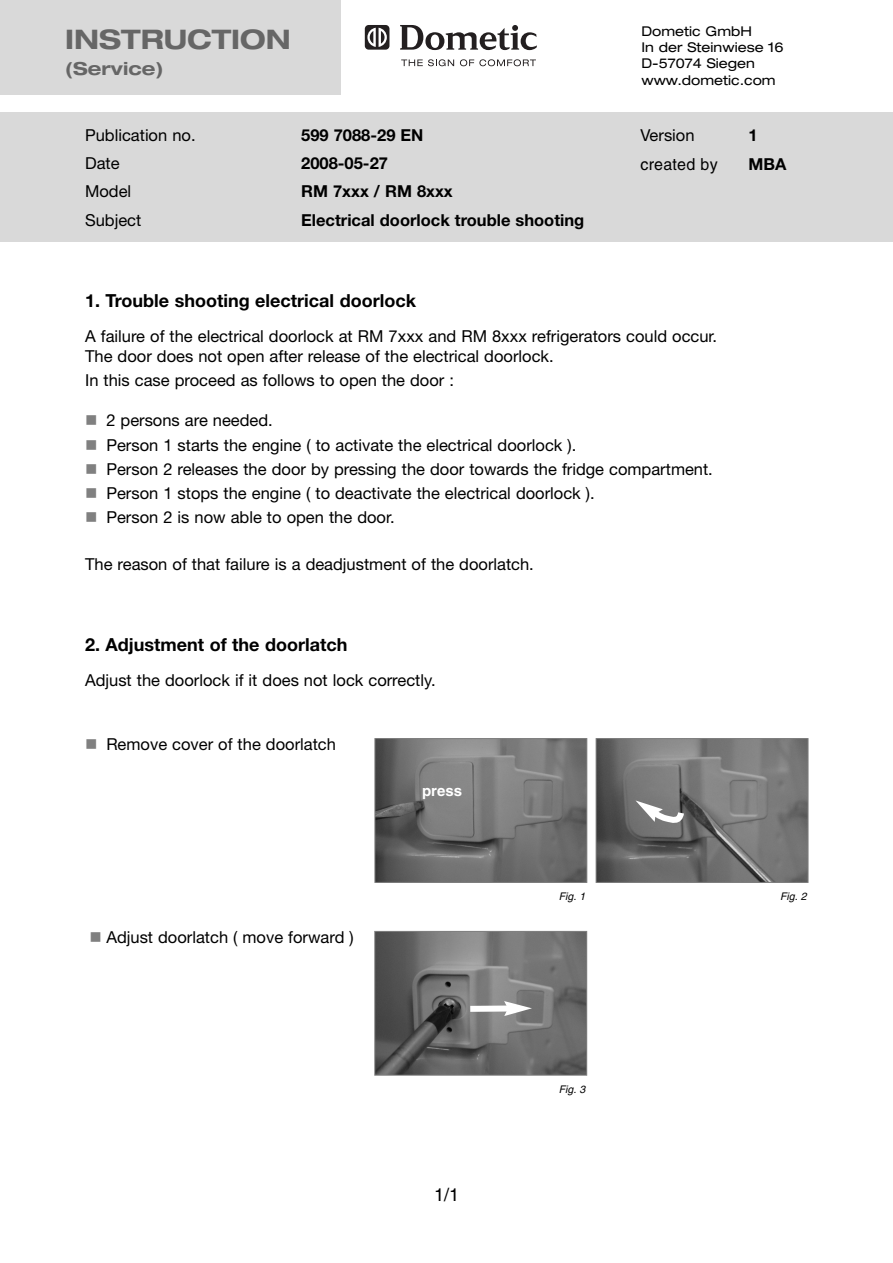
<style>
.page{position:relative;width:893px;height:1263px;background:#fff}
.page>*{position:absolute;margin:0;border:0;box-sizing:border-box;transform-origin:0 0}
.t1{font:700 expanded 27px "Helvetica Neue LT";color:#666}
.t2{font:700 18px "Helvetica Neue";color:#000}
.t3{font:700 expanded 18px "Helvetica Neue LT";color:#666}
.t4{font:18px "Helvetica";color:#000}
.t5{font:16.5px/19.8px "Helvetica Neue";color:#000}
.t6{font:700 16.5px "Helvetica Neue";color:#000}
.t7{font:16.5px "TT1 DA39 O00";color:#000}
.t8{font:700 15px "Helvetica";color:#fff}
.t9{font:expanded 13.5px/16.2px "Helvetica Neue LT";color:#000}
.t10{font:italic 10.5px "Helvetica";color:#000}
.s1{font-family:"TT1 DA3 DO00";color:#808080}
</style>
<div class="page">
<div style="left:0;top:0;width:340px;height:95px;background:#d9d9d9"></div>
<div style="left:0;top:112px;width:892px;height:129px;background:#d9d9d9"></div>
<svg style="left:400px;top:25px;width:137px;height:25px"></svg>
<svg style="left:365px;top:25px;width:24px;height:25px"></svg>
<svg style="left:401px;top:59px;width:53px;height:7px"></svg>
<svg style="left:460px;top:59px;width:76px;height:7px"></svg>
<img style="left:376px;top:933px;width:209px;height:141px">
<div style="left:374px;top:931px;width:213px;height:145px;border:1px solid #808080"></div>
<img style="left:597px;top:740px;width:209px;height:141px">
<div style="left:595px;top:738px;width:213px;height:145px;border:1px solid #808080"></div>
<img style="left:376px;top:740px;width:209px;height:141px">
<div style="left:374px;top:738px;width:213px;height:145px;border:1px solid #808080"></div>
<div style="left:470px;top:1006px;width:39px;height:6px;background:#fff"></div>
<svg style="left:504px;top:1001px;width:28px;height:15px"></svg>
<svg style="left:635px;top:800px;width:53px;height:27px"></svg>
<h1 class="t1" style="left:65px;top:30px;width:227px">INSTRUCTION</h1>
<p class="t3" style="left:65px;top:62px;width:99px">(Service)</p>
<p class="t5" style="left:85px;top:126px;width:112px">Publication no.</p>
<p class="t6" style="left:301px;top:129px;width:124px">599 7088-29 EN</p>
<p class="t5" style="left:85px;top:155px;width:36px">Date</p>
<p class="t6" style="left:301px;top:157px;width:88px">2008-05-27</p>
<p class="t5" style="left:85px;top:183px;width:48px">Model</p>
<p class="t6" style="left:301px;top:185px;width:153px">RM 7xxx / RM 8xxx</p>
<p class="t5" style="left:85px;top:211px;width:58px">Subject</p>
<p class="t6" style="left:301px;top:214px;width:284px">Electrical doorlock trouble shooting</p>
<p class="t2" style="left:85px;top:294px;width:332px">1. Trouble shooting electrical doorlock</p>
<p class="t9" style="left:641px;top:24px;width:144px">Dometic GmbH<br>In der Steinwiese 16<br>D-57074 Siegen www.dometic.com</p>
<p class="t5" style="left:640px;top:126px;width:56px">Version</p>
<p class="t6" style="left:748px;top:129px;width:11px">1</p>
<p class="t7" style="left:640px;top:158px;width:79px">created by</p>
<p class="t6" style="left:748px;top:158px;width:39px">MBA</p>
<p class="t5" style="left:85px;top:328px;width:633px">A failure of the electrical doorlock at RM 7xxx and RM 8xxx refrigerators could occur.<br>The door does not open after release of the electrical doorlock.</p>
<p class="t5" style="left:85px;top:372px;width:370px">In this case proceed as follows to open the door :</p>
<p class="t5" style="left:85px;top:412px;width:189px"><span class="s1">-</span> 2 persons are needed.</p>
<p class="t5" style="left:85px;top:436px;width:493px"><span class="s1">-</span> Person 1 starts the engine ( to activate the electrical doorlock ).</p>
<p class="t5" style="left:85px;top:460px;width:629px"><span class="s1">-</span> Person 2 releases the door by pressing the door towards the fridge compartment.</p>
<p class="t5" style="left:85px;top:485px;width:511px"><span class="s1">-</span> Person 1 stops the engine ( to deactivate the electrical doorlock ).</p>
<p class="t5" style="left:85px;top:509px;width:311px"><span class="s1">-</span> Person 2 is now able to open the door.</p>
<p class="t5" style="left:85px;top:556px;width:450px">The reason of that failure is a deadjustment of the doorlatch.</p>
<p class="t2" style="left:85px;top:638px;width:264px">2. Adjustment of the doorlatch</p>
<p class="t5" style="left:85px;top:672px;width:352px">Adjust the doorlock if it does not lock correctly.</p>
<p class="t5" style="left:85px;top:736px;width:252px"><span class="s1">-</span> Remove cover of the doorlatch</p>
<p class="t5" style="left:89px;top:929px;width:266px"><span class="s1">-</span> Adjust doorlatch ( move forward )</p>
<p class="t8" style="left:422px;top:785px;width:42px">press</p>
<p class="t4" style="left:434px;top:1188px;width:27px">1/1</p>
<p class="t10" style="left:559px;top:892px;width:30px">Fig. 1</p>
<p class="t10" style="left:780px;top:892px;width:30px">Fig. 2</p>
<p class="t10" style="left:558px;top:1085px;width:30px">Fig. 3</p>
</div>
